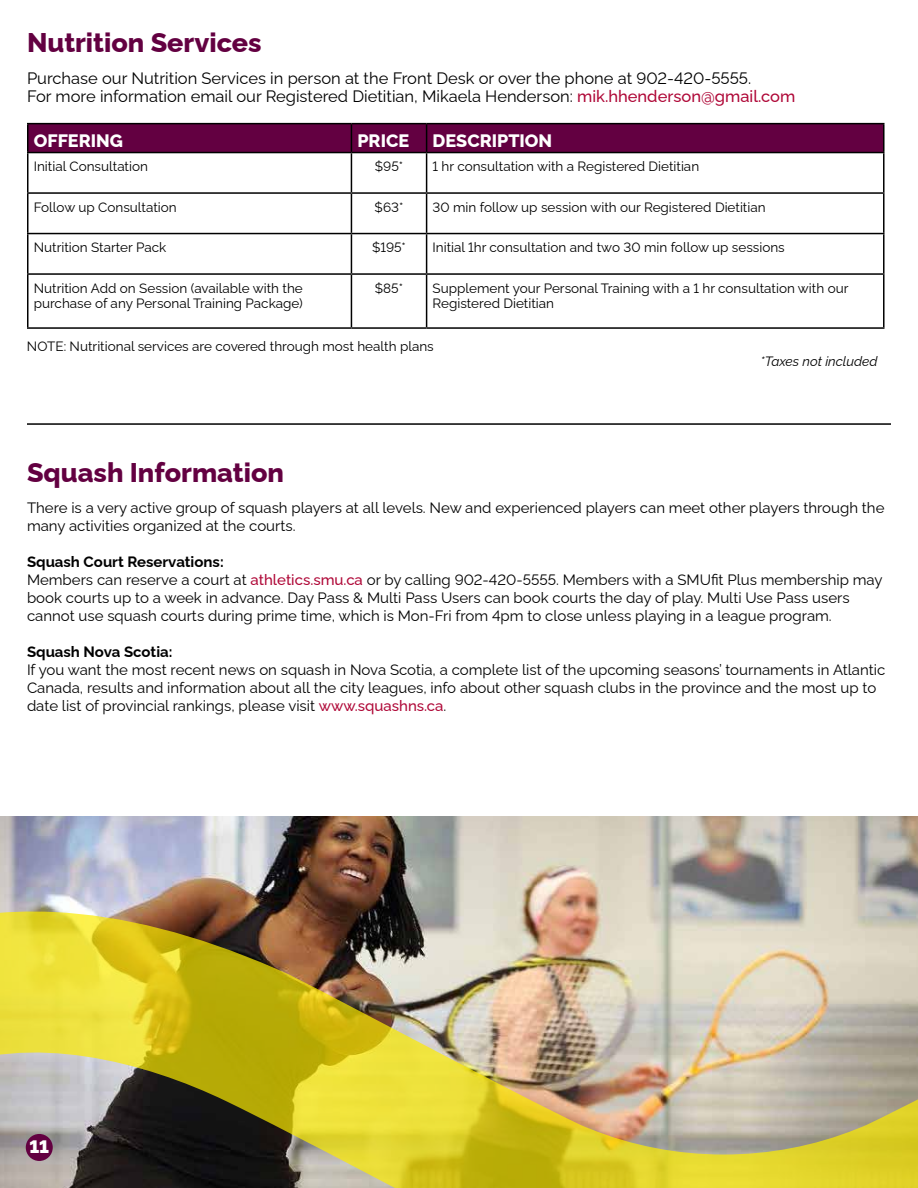
<style>
.page{position:relative;width:918px;height:1188px;background:#fff}
.page>*{position:absolute;margin:0;border:0;box-sizing:border-box;transform-origin:0 0}
.t1{font:800 27px "Raleway";color:#630041}
.t2{font:800 18px "Raleway";color:#fff}
.t3{font:900 18px "Raleway";color:#fff}
.t4{font:16.5px/18px "Raleway";color:#000}
.t5{font:15px/18px "Raleway";color:#000}
.t6{font:700 15px "Raleway";color:#000}
.t7{font:13.5px/15px "Raleway";color:#000}
.t8{font:italic 13.5px "Raleway";color:#000}
.s1{font-weight:500;color:#af0737}
.s2{font-weight:700}
</style>
<div class="page">
<img style="left:0;top:816px;width:918px;height:96px">
<img style="left:0;top:912px;width:918px;height:276px">
<hr style="left:27px;top:123px;width:324px;height:1px;background:#000">
<hr style="left:351px;top:123px;width:76px;height:1px;background:#000">
<hr style="left:427px;top:123px;width:458px;height:1px;background:#000">
<svg style="left:27px;top:124px;width:856px;height:28px;background:#60003f"></svg>
<hr style="left:883px;top:124px;width:2px;height:28px;background:#000">
<hr style="left:27px;top:152px;width:324px;height:1px;background:#000">
<hr style="left:27px;top:153px;width:1px;height:39px;background:#000">
<hr style="left:351px;top:152px;width:76px;height:1px;background:#000">
<hr style="left:351px;top:153px;width:1px;height:39px;background:#000">
<hr style="left:427px;top:152px;width:458px;height:1px;background:#000">
<hr style="left:426px;top:153px;width:1px;height:39px;background:#000">
<hr style="left:883px;top:153px;width:2px;height:39px;background:#000">
<hr style="left:27px;top:192px;width:324px;height:2px;background:#000">
<hr style="left:27px;top:194px;width:1px;height:39px;background:#000">
<hr style="left:351px;top:192px;width:76px;height:2px;background:#000">
<hr style="left:351px;top:194px;width:1px;height:39px;background:#000">
<hr style="left:427px;top:192px;width:458px;height:2px;background:#000">
<hr style="left:426px;top:194px;width:1px;height:39px;background:#000">
<hr style="left:883px;top:194px;width:2px;height:39px;background:#000">
<hr style="left:27px;top:233px;width:324px;height:1px;background:#000">
<hr style="left:27px;top:234px;width:1px;height:39px;background:#000">
<hr style="left:351px;top:233px;width:76px;height:1px;background:#000">
<hr style="left:351px;top:234px;width:1px;height:39px;background:#000">
<hr style="left:427px;top:233px;width:458px;height:1px;background:#000">
<hr style="left:426px;top:234px;width:1px;height:39px;background:#000">
<hr style="left:883px;top:234px;width:2px;height:39px;background:#000">
<hr style="left:27px;top:273px;width:324px;height:2px;background:#000">
<hr style="left:27px;top:275px;width:1px;height:52px;background:#000">
<hr style="left:351px;top:273px;width:76px;height:2px;background:#000">
<hr style="left:351px;top:275px;width:1px;height:52px;background:#000">
<hr style="left:427px;top:273px;width:458px;height:2px;background:#000">
<hr style="left:426px;top:275px;width:1px;height:52px;background:#000">
<hr style="left:883px;top:275px;width:2px;height:52px;background:#000">
<hr style="left:27px;top:327px;width:324px;height:2px;background:#000">
<hr style="left:351px;top:327px;width:76px;height:2px;background:#000">
<hr style="left:427px;top:327px;width:458px;height:2px;background:#000">
<hr style="left:27px;top:423px;width:864px;height:2px;background:#000">
<div style="left:26px;top:1134px;width:27px;height:27px;background:#630041;border-radius:50%"></div>
<h1 class="t1" style="left:27px;top:21px;width:236px">Nutrition Services</h1>
<p class="t4" style="left:27px;top:67px;width:770px">Purchase our Nutrition Services in person at the Front Desk or over the phone at 902-420-5555.<br>For more information email our Registered Dietitian, Mikaela Henderson: <span class="s1">mik.hhenderson@gmail.com</span></p>
<p class="t2" style="left:34px;top:126px;width:91px">OFFERING</p>
<p class="t2" style="left:357px;top:126px;width:53px">PRICE</p>
<p class="t2" style="left:433px;top:126px;width:121px">DESCRIPTION</p>
<p class="t7" style="left:34px;top:157px;width:116px">Initial Consultation</p>
<p class="t7" style="left:375px;top:157px;width:30px">$95*</p>
<p class="t7" style="left:433px;top:157px;width:268px">1 hr consultation with a Registered Dietitian</p>
<p class="t7" style="left:34px;top:198px;width:145px">Follow up Consultation</p>
<p class="t7" style="left:375px;top:198px;width:30px">$63*</p>
<p class="t7" style="left:433px;top:198px;width:335px">30 min follow up session with our Registered Dietitian</p>
<p class="t7" style="left:34px;top:238px;width:134px">Nutrition Starter Pack</p>
<p class="t7" style="left:372px;top:238px;width:35px">$195*</p>
<p class="t7" style="left:433px;top:238px;width:354px">Initial 1hr consultation and two 30 min follow up sessions</p>
<p class="t7" style="left:34px;top:279px;width:271px">Nutrition Add on Session (available with the purchase of any Personal Training Package)</p>
<p class="t7" style="left:375px;top:279px;width:30px">$85*</p>
<p class="t7" style="left:433px;top:279px;width:417px">Supplement your Personal Training with a 1 hr consultation with our<br>Registered Dietitian</p>
<p class="t7" style="left:27px;top:338px;width:408px">NOTE: Nutritional services are covered through most health plans</p>
<p class="t8" style="left:761px;top:351px;width:118px">*Taxes not included</p>
<h1 class="t1" style="left:27px;top:451px;width:259px">Squash Information</h1>
<p class="t5" style="left:27px;top:497px;width:859px">There is a very active group of squash players at all levels. New and experienced players can meet other players through the many activities organized at the courts.</p>
<p class="t5" style="left:27px;top:551px;width:857px"><span class="s2">Squash Court Reservations:<br></span>Members can reserve a court at <span class="s1">athletics.smu.ca</span> or by calling 902-420-5555. Members with a SMUfit Plus membership may book courts up to a week in advance. Day Pass &amp; Multi Pass Users can book courts the day of play. Multi Use Pass users cannot use squash courts during prime time, which is Mon-Fri from 4pm to close unless playing in a league program.</p>
<p class="t6" style="left:27px;top:640px;width:147px">Squash Nova Scotia:</p>
<p class="t5" style="left:27px;top:659px;width:860px">If you want the most recent news on squash in Nova Scotia, a complete list of the upcoming seasons’ tournaments in Atlantic<br>Canada, results and information about all the city leagues, info about other squash clubs in the province and the most up to date list of provincial rankings, please visit <span class="s1">www.squashns.ca</span>.</p>
<p class="t3" style="left:29px;top:1132px;width:21px">11</p>
</div>
